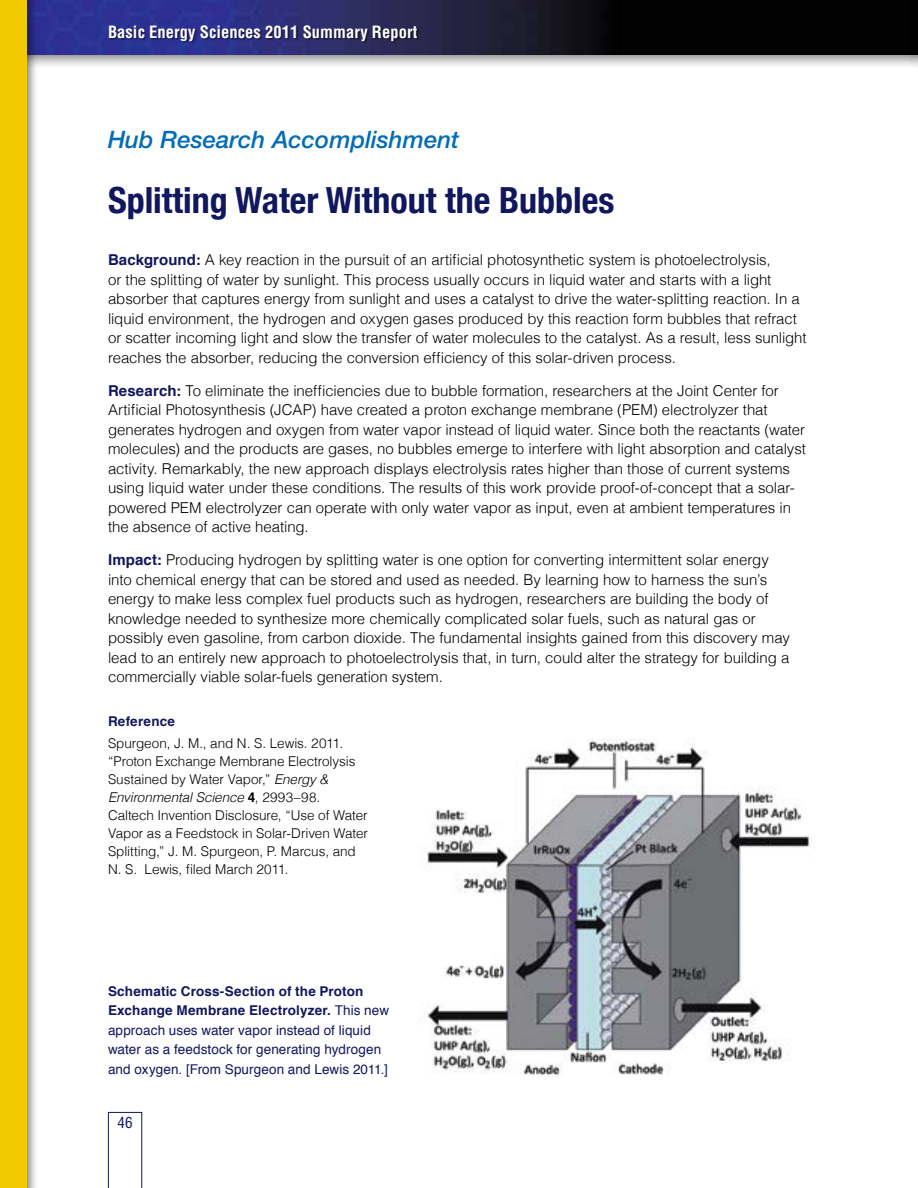
<style>
.page{position:relative;width:918px;height:1188px;background:#fff}
.page>*{position:absolute;margin:0;border:0;box-sizing:border-box;transform-origin:0 0}
.t1{font:700 condensed 36px "Helvetica Neue";color:#11175e}
.t2{font:italic 500 24px "Helvetica Neue";color:#036cb6}
.t3{font:700 condensed 16.5px "Helvetica";letter-spacing:.005em;color:#fff}
.t4{font:300 15px/19.5px "Helvetica";letter-spacing:-.005em;color:#000}
.t5{font:condensed 15px "Helvetica";color:#11175e}
.t6{font:300 13.5px/18px "Helvetica";letter-spacing:-.005em;color:#000}
.t7{font:13.5px/19.5px "Helvetica";letter-spacing:.005em;color:#11175e}
.t8{font:700 13.5px "Helvetica";letter-spacing:.015em;color:#11175e}
.s1{font-weight:700;color:#11175e}
.s2{font-style:italic}
.s3{font-weight:700}
</style>
<div class="page">
<div style="left:0;top:0;width:918px;height:70px;background:#000;opacity:.56"></div>
<div style="left:0;top:0;width:39px;height:1188px;background:#000;opacity:.49"></div>
<div style="left:0;top:0;width:27px;height:1188px;background:#f1cb00"></div>
<div style="left:109px;top:26px;width:309px;height:18px;background:#000;opacity:.49"></div>
<svg style="left:108px;top:1112px;width:34px;height:76px"></svg>
<img style="left:427px;top:739px;width:383px;height:338px">
<p class="t3" style="left:108px;top:22px;width:311px">Basic Energy Sciences 2011 Summary Report</p>
<h2 class="t2" style="left:108px;top:126px;width:353px">Hub Research Accomplishment</h2>
<h1 class="t1" style="left:108px;top:178px;width:508px">Splitting Water Without the Bubbles</h1>
<p class="t4" style="left:108px;top:250px;width:700px"><span class="s1">Background:</span> A key reaction in the pursuit of an artificial photosynthetic system is photoelectrolysis,<br>or the splitting of water by sunlight. This process usually occurs in liquid water and starts with a light absorber that captures energy from sunlight and uses a catalyst to drive the water-splitting reaction. In a liquid environment, the hydrogen and oxygen gases produced by this reaction form bubbles that refract or scatter incoming light and slow the transfer of water molecules to the catalyst. As a result, less sunlight reaches the absorber, reducing the conversion efficiency of this solar-driven process.</p>
<p class="t4" style="left:108px;top:380px;width:699px"><span class="s1">Research:</span> To eliminate the inefficiencies due to bubble formation, researchers at the Joint Center for Artificial Photosynthesis (JCAP) have created a proton exchange membrane (PEM) electrolyzer that generates hydrogen and oxygen from water vapor instead of liquid water. Since both the reactants (water molecules) and the products are gases, no bubbles emerge to interfere with light absorption and catalyst activity. Remarkably, the new approach displays electrolysis rates higher than those of current systems using liquid water under these conditions. The results of this work provide proof-of-concept that a solar&shy;powered PEM electrolyzer can operate with only water vapor as input, even at ambient temperatures in the absence of active heating.</p>
<p class="t4" style="left:108px;top:550px;width:683px"><span class="s1">Impact:</span> Producing hydrogen by splitting water is one option for converting intermittent solar energy into chemical energy that can be stored and used as needed. By learning how to harness the sun’s energy to make less complex fuel products such as hydrogen, researchers are building the body of knowledge needed to synthesize more chemically complicated solar fuels, such as natural gas or possibly even gasoline, from carbon dioxide. The fundamental insights gained from this discovery may lead to an entirely new approach to photoelectrolysis that, in turn, could alter the strategy for building a commercially viable solar-fuels generation system.</p>
<p class="t8" style="left:108px;top:712px;width:69px">Reference</p>
<p class="t6" style="left:108px;top:734px;width:262px">Spurgeon, J. M., and N. S. Lewis. 2011. “Proton Exchange Membrane Electrolysis Sustained by Water Vapor,” <span class="s2">Energy &amp; Environmental Science</span> <span class="s3">4</span>, 2993–98.<br>Caltech Invention Disclosure, “Use of Water Vapor as a Feedstock in Solar-Driven Water Splitting,” J. M. Spurgeon, P. Marcus, and N. S. Lewis, filed March 2011.</p>
<p class="t7" style="left:108px;top:982px;width:283px"><span class="s3">Schematic Cross-Section of the Proton Exchange Membrane Electrolyzer.</span> This new approach uses water vapor instead of liquid water as a feedstock for generating hydrogen and oxygen. [From Spurgeon and Lewis 2011.]</p>
<p class="t5" style="left:118px;top:1114px;width:16px">46</p>
</div>
